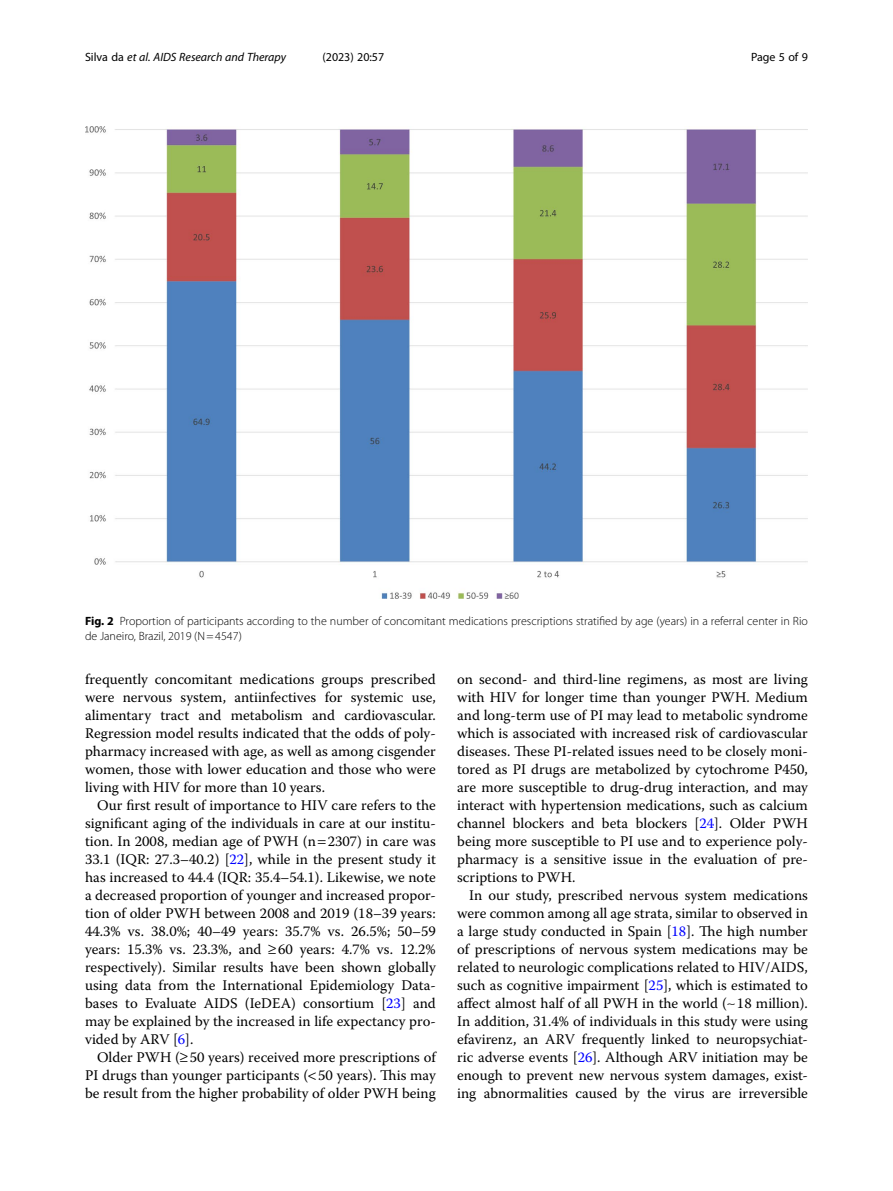
<style>
.page{position:relative;width:893px;height:1191px;background:#fff}
.page>*{position:absolute;margin:0;border:0;box-sizing:border-box;transform-origin:0 0}
.Body_Text_Indent{font:14.7px/18px "Warnock Pro";color:#000;text-align:justify}
.Body_Text{font:14.7px/18px "Warnock Pro";color:#000;text-align:justify}
.Figure_Caption{font:300 12px/15px "Myriad Pro";color:#000}
.t1{font:italic 12px "Myriad Pro";color:#000}
.t2{font:12px "Myriad Pro";color:#000}
.s1{font-style:normal}
.s2{font-weight:700}
.s3{color:#00f}
</style>
<div class="page">
<img style="left:85px;top:126px;width:723px;height:472px">
<p class="t1" style="left:85px;top:50px;width:202px"><span class="s1">Silva da</span> et al. AIDS Research and Therapy</p>
<p class="t2" style="left:322px;top:50px;width:63px">(2023) 20:57</p>
<p class="t2" style="left:751px;top:50px;width:58px">Page 5 of 9</p>
<p class="Figure_Caption" style="left:85px;top:614px;width:724px"><span class="s2">Fig. 2</span> Proportion of participants according to the number of concomitant medications prescriptions stratified by age (years) in a referral center in Rio de Janeiro, Brazil, 2019 (N=4547)</p>
<p class="Body_Text" style="left:85px;top:670px;width:352px">frequently concomitant medications groups prescribed were nervous system, antiinfectives for systemic use, alimentary tract and metabolism and cardiovascular.<br>Regression model results indicated that the odds of poly&shy;pharmacy increased with age, as well as among cisgender women, those with lower education and those who were living with HIV for more than 10 years.</p>
<p class="Body_Text_Indent" style="left:85px;top:796px;width:352px;text-indent:12px">Our first result of importance to HIV care refers to the significant aging of the individuals in care at our institu&shy;tion. In 2008, median age of PWH (n 2307) in care was 33.1 (IQR: 27.3–40.2) [<span class="s3">22</span>], while in the present study it has increased to 44.4 (IQR: 35.4–54.1). Likewise, we note a decreased proportion of younger and increased propor&shy;tion of older PWH between 2008 and 2019 (18–39 years:<br>44.3% vs. 38.0%; 40–49 years: 35.7% vs. 26.5%; 50–59 years: 15.3% vs. 23.3%, and ≥60 years: 4.7% vs. 12.2% respectively). Similar results have been shown globally using data from the International Epidemiology Data&shy;bases to Evaluate AIDS (IeDEA) consortium [<span class="s3">23</span>] and may be explained by the increased in life expectancy pro&shy;vided by ARV [<span class="s3">6</span>].</p>
<p class="Body_Text_Indent" style="left:85px;top:1048px;width:352px;text-indent:12px">Older PWH (≥50 years) received more prescriptions of PI drugs than younger participants ( 50 years). This may be result from the higher probability of older PWH being</p>
<p class="Body_Text_Indent" style="left:457px;top:670px;width:352px">on second- and third-line regimens, as most are living with HIV for longer time than younger PWH. Medium and long-term use of PI may lead to metabolic syndrome which is associated with increased risk of cardiovascular diseases. These PI-related issues need to be closely moni&shy;tored as PI drugs are metabolized by cytochrome P450, are more susceptible to drug-drug interaction, and may interact with hypertension medications, such as calcium channel blockers and beta blockers [<span class="s3">24</span>]. Older PWH being more susceptible to PI use and to experience poly&shy;pharmacy is a sensitive issue in the evaluation of pre&shy;scriptions to PWH.</p>
<p class="Body_Text_Indent" style="left:457px;top:886px;width:352px;text-indent:12px">In our study, prescribed nervous system medications were common among all age strata, similar to observed in a large study conducted in Spain [<span class="s3">18</span>]. The high number of prescriptions of nervous system medications may be related to neurologic complications related to HIV/AIDS, such as cognitive impairment [<span class="s3">25</span>], which is estimated to affect almost half of all PWH in the world ( 18 million).<br>In addition, 31.4% of individuals in this study were using efavirenz, an ARV frequently linked to neuropsychiat&shy;ric adverse events [<span class="s3">26</span>]. Although ARV initiation may be enough to prevent new nervous system damages, exist&shy;ing abnormalities caused by the virus are irreversible</p>
</div>
